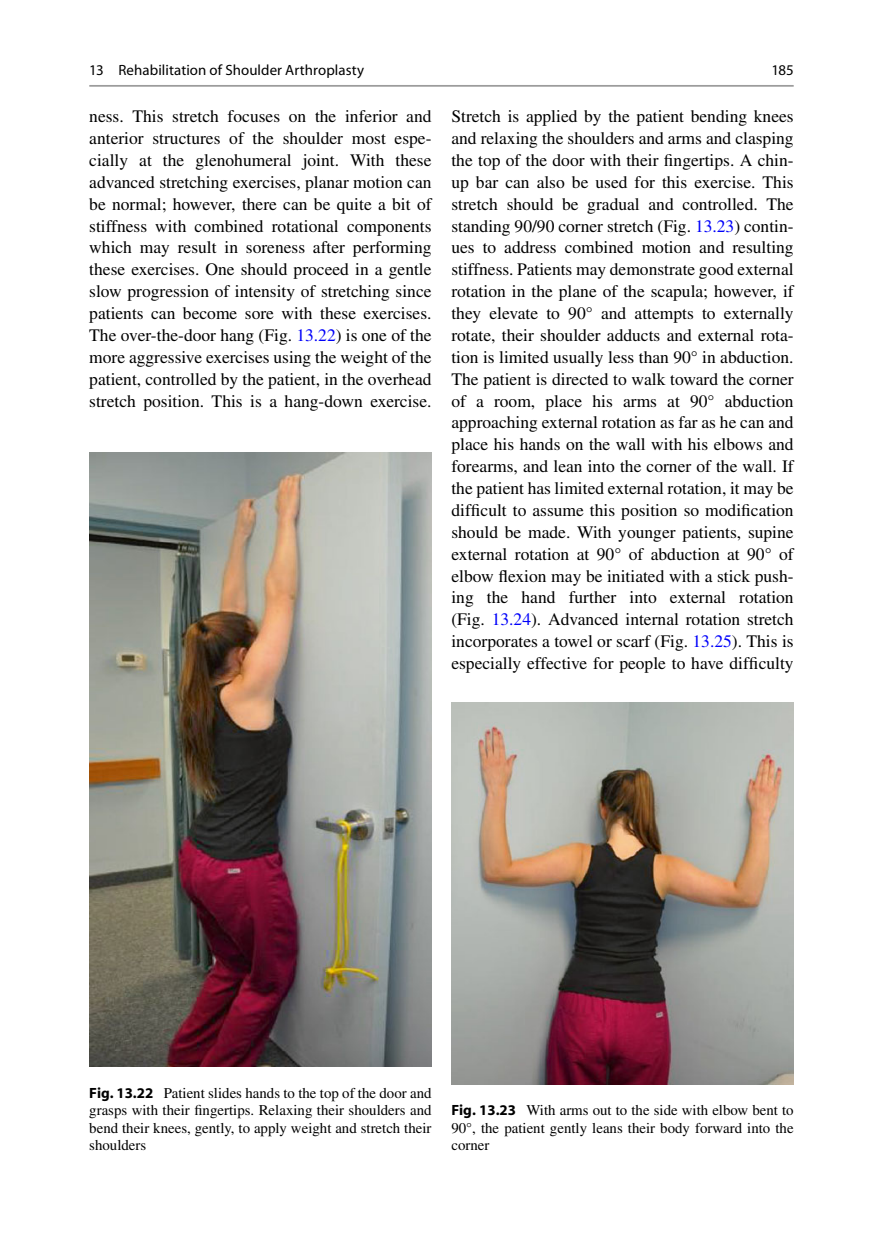
<style>
.page{position:relative;width:883px;height:1260px;background:#fff}
.page>*{position:absolute;margin:0;border:0;box-sizing:border-box;transform-origin:0 0}
.t1{font:17.5px/21.9px "Njkryq Times";color:#000;text-align:justify}
.t2{font:14.88px/17.5px "Njkryq Times";color:#000;text-align:justify}
.t3{font:14.88px "Nfdkpf Myriad";letter-spacing:.005em;color:#000}
.s1{color:#0000fa}
.s2{font-family:"Qrhfgx Myriad";font-weight:700}
</style>
<div class="page">
<img style="left:89px;top:452px;width:343px;height:615px">
<img style="left:451px;top:702px;width:343px;height:382px">
<hr style="left:89px;top:85px;width:705px;height:2px;background:#9c9c9c">
<p class="t3" style="left:89px;top:64px;width:276px">13 Rehabilitation of Shoulder Arthroplasty</p>
<p class="t3" style="left:772px;top:64px;width:24px">185</p>
<p class="t1" style="left:89px;top:107px;width:344px">ness. This stretch focuses on the inferior and anterior structures of the shoulder most espe&shy;cially at the glenohumeral joint. With these advanced stretching exercises, planar motion can be normal; however, there can be quite a bit of stiffness with combined rotational components which may result in soreness after performing these exercises. One should proceed in a gentle slow progression of intensity of stretching since patients can become sore with these exercises.<br>The over-the-door hang (Fig. <span class="s1">13.22</span> ) is one of the more aggressive exercises using the weight of the patient, controlled by the patient, in the overhead stretch position. This is a hang-down exercise.</p>
<p class="t1" style="left:451px;top:107px;width:344px">Stretch is applied by the patient bending knees and relaxing the shoulders and arms and clasping the top of the door with their fingertips. A chin&shy;up bar can also be used for this exercise. This stretch should be gradual and controlled. The standing 90/90 corner stretch (Fig. <span class="s1">13.23</span> ) contin&shy;ues to address combined motion and resulting stiffness. Patients may demonstrate good external rotation in the plane of the scapula; however, if they elevate to 90° and attempts to externally rotate, their shoulder adducts and external rota&shy;tion is limited usually less than 90° in abduction.<br>The patient is directed to walk toward the corner of a room, place his arms at 90° abduction approaching external rotation as far as he can and place his hands on the wall with his elbows and forearms, and lean into the corner of the wall. If the patient has limited external rotation, it may be difficult to assume this position so modification should be made. With younger patients, supine external rotation at 90° of abduction at 90° of elbow flexion may be initiated with a stick push&shy;ing the hand further into external rotation (Fig. <span class="s1">13.24</span> ). Advanced internal rotation stretch incorporates a towel or scarf (Fig. <span class="s1">13.25</span> ). This is especially effective for people to have difficulty</p>
<p class="t2" style="left:89px;top:1086px;width:344px"><span class="s2">Fig. 13.22</span> Patient slides hands to the top of the door and grasps with their fingertips. Relaxing their shoulders and bend their knees, gently, to apply weight and stretch their shoulders</p>
<p class="t2" style="left:451px;top:1103px;width:344px"><span class="s2">Fig. 13.23</span> With arms out to the side with elbow bent to 90°, the patient gently leans their body forward into the corner</p>
</div>
